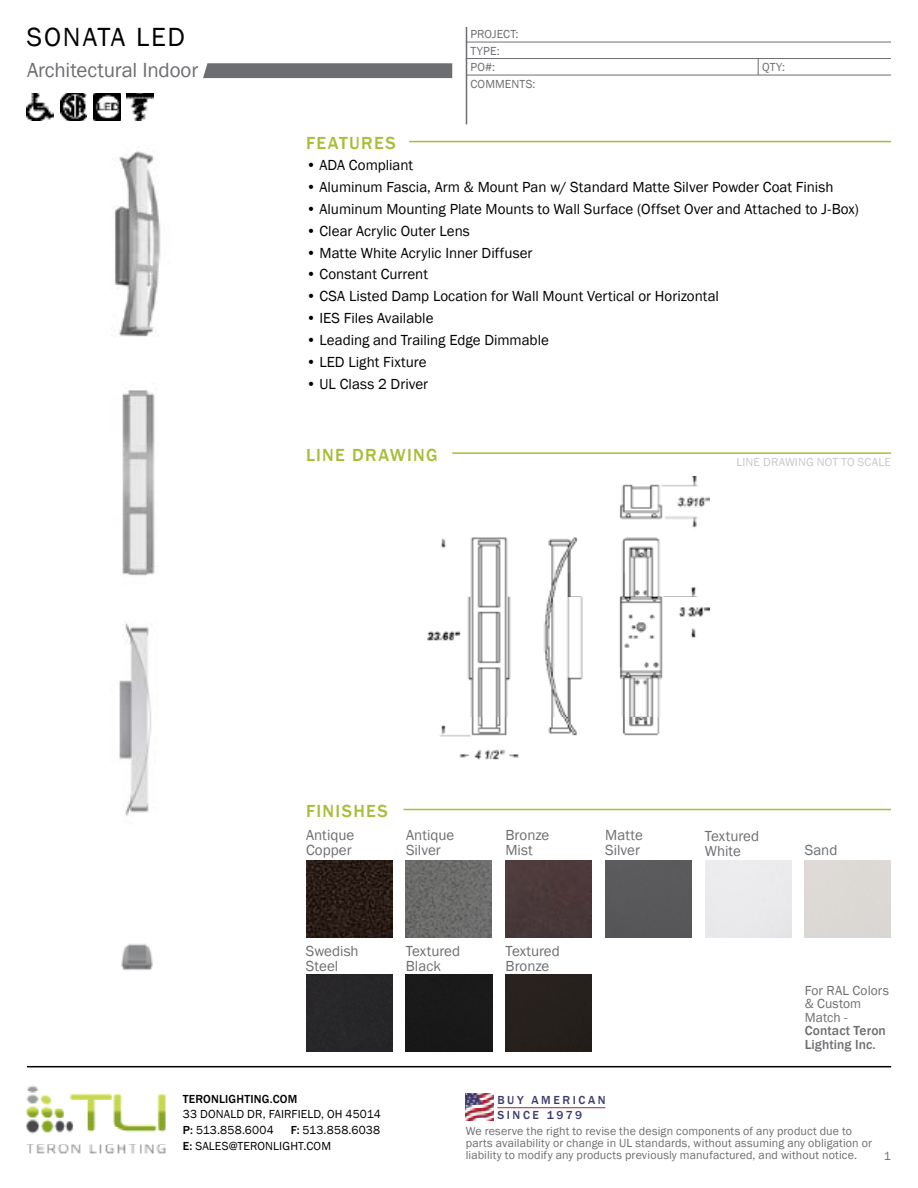
<style>
.page{position:relative;width:918px;height:1188px;background:#fff}
.page>*{position:absolute;margin:0;border:0;box-sizing:border-box;transform-origin:0 0}
.t1{font:27px "Franklin Gothic";letter-spacing:.065em;color:#000}
.t2{font:21px "Franklin Gothic";letter-spacing:-.01em;color:#6d6e71}
.t3{font:500 18px "Franklin Gothic";letter-spacing:.07em;color:#a7be39}
.t4{font:15px "Franklin Gothic";color:#000}
.t5{font:15px/15px "Franklin Gothic";color:#6d6e71}
.t6{font:13.5px/13.5px "Franklin Gothic";letter-spacing:.005em;color:#6d6e71}
.t7{font:500 13.5px/13.5px "Franklin Gothic";letter-spacing:.01em;color:#6d6e71}
.t8{font:12px/12px "Franklin Gothic";letter-spacing:.01em;color:#6d6e71}
.t9{font:12px/15.8px "Franklin Gothic";letter-spacing:.015em;color:#000}
.t10{font:12px "Franklin Gothic";letter-spacing:.01em;color:#c8c9cb}
.t11{font:500 12px/15px "Franklin Gothic";letter-spacing:.215em;color:#3d3b6e}
.t12{font:500 12px "Franklin Gothic";letter-spacing:.015em;color:#000}
.s1{font-weight:500}
</style>
<div class="page">
<hr style="left:409px;top:141px;width:482px;height:1px;background:#a7be39">
<hr style="left:452px;top:452px;width:439px;height:2px;background:#a7be39">
<hr style="left:404px;top:809px;width:487px;height:1px;background:#a7be39">
<svg style="left:758px;top:59px;width:1px;height:16px"></svg>
<svg style="left:203px;top:63px;width:249px;height:15px;background:#707174"></svg>
<img style="left:114px;top:151px;width:47px;height:186px">
<img style="left:427px;top:477px;width:283px;height:283px">
<img style="left:122px;top:390px;width:33px;height:186px">
<img style="left:119px;top:621px;width:33px;height:196px">
<img style="left:306px;top:860px;width:86px;height:77px">
<div style="left:406px;top:975px;width:86px;height:77px;background:#191919"></div>
<img style="left:406px;top:860px;width:86px;height:77px">
<div style="left:506px;top:975px;width:86px;height:77px;background:#26211c"></div>
<div style="left:506px;top:860px;width:86px;height:77px;background:#4a393a"></div>
<div style="left:605px;top:860px;width:87px;height:77px;background:#59595b"></div>
<div style="left:306px;top:975px;width:86px;height:77px;background:#272729"></div>
<img style="left:93px;top:94px;width:27px;height:26px">
<img style="left:27px;top:94px;width:27px;height:27px">
<img style="left:126px;top:94px;width:27px;height:27px">
<img style="left:61px;top:94px;width:25px;height:27px">
<img style="left:27px;top:943px;width:219px;height:123px">
<hr style="left:466px;top:27px;width:1px;height:97px;background:#6d6e71">
<hr style="left:466px;top:42px;width:425px;height:1px;background:#6d6e71">
<hr style="left:466px;top:58px;width:425px;height:1px;background:#6d6e71">
<hr style="left:466px;top:75px;width:425px;height:1px;background:#6d6e71">
<hr style="left:27px;top:1066px;width:864px;height:1px;background:#000">
<img style="left:26px;top:1085px;width:140px;height:69px">
<img style="left:466px;top:1093px;width:28px;height:28px">
<hr style="left:497px;top:1107px;width:108px;height:1px;background:#b22335">
<h1 class="t1" style="left:27px;top:20px;width:160px">SONATA LED</h1>
<h2 class="t2" style="left:27px;top:57px;width:173px">Architectural Indoor</h2>
<p class="t3" style="left:306px;top:132px;width:91px">FEATURES</p>
<p class="t8" style="left:470px;top:26px;width:50px;line-height:16.4px">PROJECT:<br>TYPE:</p>
<p class="t8" style="left:470px;top:78px;width:67px">COMMENTS:</p>
<p class="t8" style="left:470px;top:61px;width:26px">PO#:</p>
<p class="t8" style="left:762px;top:61px;width:24px">QTY:</p>
<p class="t4" style="left:306px;top:156px;width:109px">• ADA Compliant</p>
<p class="t4" style="left:306px;top:178px;width:529px">• Aluminum Fascia, Arm &amp; Mount Pan w/ Standard Matte Silver Powder Coat Finish</p>
<p class="t4" style="left:306px;top:199px;width:555px">• Aluminum Mounting Plate Mounts to Wall Surface (Offset Over and Attached to J-Box)</p>
<p class="t4" style="left:306px;top:221px;width:165px">• Clear Acrylic Outer Lens</p>
<p class="t4" style="left:306px;top:243px;width:228px">• Matte White Acrylic Inner Diffuser</p>
<p class="t4" style="left:306px;top:265px;width:124px">• Constant Current</p>
<p class="t4" style="left:306px;top:287px;width:415px">• CSA Listed Damp Location for Wall Mount Vertical or Horizontal</p>
<p class="t4" style="left:306px;top:309px;width:129px">• IES Files Available</p>
<p class="t4" style="left:306px;top:331px;width:244px">• Leading and Trailing Edge Dimmable</p>
<p class="t4" style="left:306px;top:353px;width:122px">• LED Light Fixture</p>
<p class="t4" style="left:306px;top:375px;width:124px">• UL Class 2 Driver</p>
<p class="t3" style="left:306px;top:444px;width:133px">LINE DRAWING</p>
<p class="t10" style="left:737px;top:455px;width:156px">LINE DRAWING NOT TO SCALE</p>
<p class="t3" style="left:306px;top:800px;width:83px">FINISHES</p>
<p class="t5" style="left:306px;top:828px;width:50px">Antique<br>Copper</p>
<p class="t5" style="left:406px;top:828px;width:50px">Antique<br>Silver</p>
<p class="t5" style="left:705px;top:829px;width:56px">Textured<br>White</p>
<p class="t5" style="left:506px;top:828px;width:45px">Bronze<br>Mist</p>
<p class="t5" style="left:605px;top:828px;width:39px">Matte<br>Silver</p>
<p class="t5" style="left:306px;top:943px;width:54px">Swedish<br>Steel</p>
<p class="t5" style="left:406px;top:943px;width:56px">Textured<br>Black</p>
<p class="t5" style="left:506px;top:943px;width:56px">Textured<br>Bronze</p>
<p class="t5" style="left:805px;top:843px;width:34px">Sand</p>
<p class="t6" style="left:805px;top:984px;width:86px">For RAL Colors &amp; Custom<br>Match -</p>
<p class="t7" style="left:805px;top:1024px;width:83px">Contact Teron<br>Lighting Inc.</p>
<p class="t12" style="left:183px;top:1091px;width:116px">TERONLIGHTING.COM</p>
<p class="t9" style="left:183px;top:1107px;width:200px">33 DONALD DR, FAIRFIELD, OH 45014<br><span class="s1">P:</span> 513.858.6004</p>
<p class="t11" style="left:497px;top:1093px;width:110px">BUY AMERICAN<br>SINCE 1979</p>
<p class="t9" style="left:183px;top:1123px;width:199px;text-indent:108px"><span class="s1">F:</span> 513.858.6038<br><span class="s1">E:</span> SALES@TERONLIGHT.COM</p>
<p class="t8" style="left:466px;top:1125px;width:408px">We reserve the right to revise the design components of any product due to parts availability or change in UL standards, without assuming any obligation or liability to modify any products previously manufactured, and without notice.</p>
<p class="t8" style="left:884px;top:1150px;width:9px">1</p>
</div>
